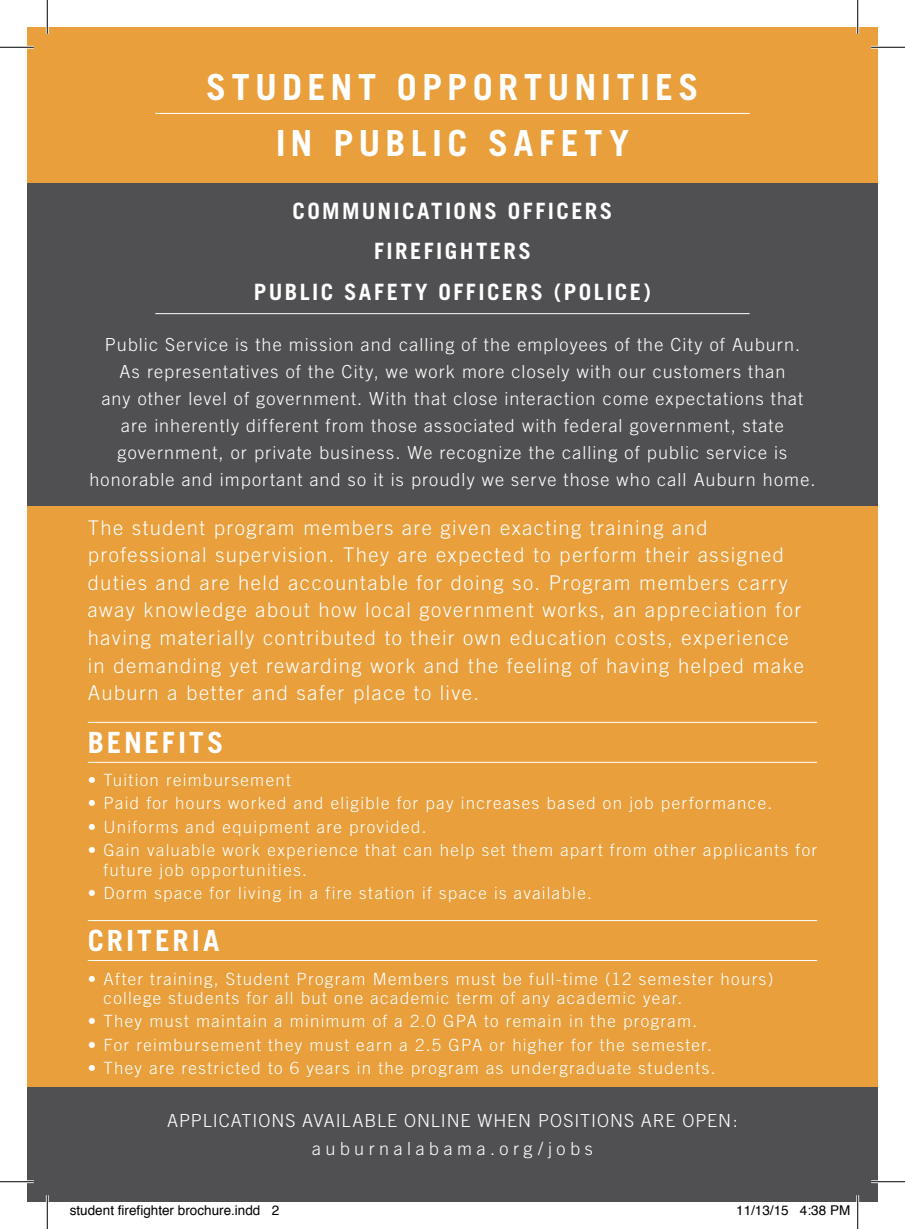
<style>
.page{position:relative;width:905px;height:1229px;background:#fff}
.page>*{position:absolute;margin:0;border:0;box-sizing:border-box;transform-origin:0 0}
.t1{font:700 36px/56.2px "Trade Gothic";letter-spacing:.145em;color:#fff;text-align:center}
.t2{font:700 29.25px "Trade Gothic";letter-spacing:.105em;color:#fff}
.t3{font:700 22.5px/40.5px "Trade Gothic";letter-spacing:.105em;color:#fff;text-align:center}
.t4{font:300 20.25px/27.7px "Trade Gothic";letter-spacing:.07em;color:#fff}
.t5{font:300 18px/27px "Trade Gothic";letter-spacing:.06em;color:#fff;text-align:center}
.t6{font:300 16.88px/19.8px "Trade Gothic";letter-spacing:.08em;color:#fff}
.t7{font:13.5px "Helvetica";color:#000}
</style>
<div class="page">
<div style="left:27px;top:1087px;width:851px;height:115px;background:#505052"></div>
<div style="left:27px;top:182px;width:851px;height:324px;background:#505052"></div>
<div style="left:27px;top:506px;width:851px;height:581px;background:#e89f3c"></div>
<div style="left:27px;top:27px;width:851px;height:155px;background:#e89f3c"></div>
<hr style="left:155px;top:113px;width:594px;height:1px;background:#fff">
<hr style="left:155px;top:313px;width:594px;height:1px;background:#fff">
<hr style="left:88px;top:722px;width:729px;height:1px;background:#fff">
<hr style="left:88px;top:762px;width:729px;height:1px;background:#fff">
<hr style="left:88px;top:920px;width:729px;height:1px;background:#fff">
<hr style="left:88px;top:960px;width:729px;height:1px;background:#fff">
<hr style="left:0;top:46px;width:34px;height:3px;background:#fff">
<hr style="left:871px;top:46px;width:33px;height:3px;background:#fff">
<hr style="left:0;top:1180px;width:34px;height:3px;background:#fff">
<hr style="left:871px;top:1180px;width:33px;height:3px;background:#fff">
<hr style="left:46px;top:0;width:3px;height:34px;background:#fff">
<hr style="left:46px;top:1195px;width:3px;height:33px;background:#fff">
<hr style="left:856px;top:0;width:3px;height:34px;background:#fff">
<hr style="left:856px;top:1195px;width:3px;height:33px;background:#fff">
<hr style="left:0;top:47px;width:34px;height:1px;background:#000">
<hr style="left:871px;top:47px;width:33px;height:1px;background:#000">
<hr style="left:0;top:1181px;width:34px;height:1px;background:#000">
<hr style="left:871px;top:1181px;width:33px;height:1px;background:#000">
<hr style="left:47px;top:0;width:1px;height:34px;background:#000">
<hr style="left:47px;top:1195px;width:1px;height:33px;background:#000">
<hr style="left:857px;top:0;width:1px;height:34px;background:#000">
<hr style="left:857px;top:1195px;width:1px;height:33px;background:#000">
<h1 class="t1" style="left:206px;top:58px;width:494px">STUDENT OPPORTUNITIES<br>IN PUBLIC SAFETY</h1>
<h3 class="t3" style="left:254px;top:190px;width:398px">COMMUNICATIONS OFFICERS<br>FIREFIGHTERS<br>PUBLIC SAFETY OFFICERS (POLICE)</h3>
<p class="t5" style="left:89px;top:330px;width:727px">Public Service is the mission and calling of the employees of the City of Auburn.<br>As representatives of the City, we work more closely with our customers than<br>any other level of government. With that close interaction come expectations that are inherently different from those associated with federal government, state government, or private business. We recognize the calling of public service is honorable and important and so it is proudly we serve those who call Auburn home.</p>
<p class="t4" style="left:88px;top:513px;width:717px">The student program members are given exacting training and professional supervision. They are expected to perform their assigned duties and are held accountable for doing so. Program members carry away knowledge about how local government works, an appreciation for having materially contributed to their own education costs, experience in demanding yet rewarding work and the feeling of having helped make Auburn a better and safer place to live.</p>
<h2 class="t2" style="left:88px;top:724px;width:137px">BENEFITS</h2>
<p class="t6" style="left:88px;top:770px;width:204px">• Tuition reimbursement</p>
<p class="t6" style="left:88px;top:793px;width:685px">• Paid for hours worked and eligible for pay increases based on job performance.</p>
<p class="t6" style="left:88px;top:816px;width:340px">• Uniforms and equipment are provided.</p>
<p class="t6" style="left:103px;top:839px;width:715px;text-indent:-16px">• Gain valuable work experience that can help set them apart from other applicants for future job opportunities.</p>
<p class="t6" style="left:88px;top:882px;width:505px">• Dorm space for living in a fire station if space is available.</p>
<h2 class="t2" style="left:88px;top:922px;width:133px">CRITERIA</h2>
<p class="t6" style="left:103px;top:968px;width:671px;text-indent:-16px">• After training, Student Program Members must be full-time (12 semester hours) college students for all but one academic term of any academic year.</p>
<p class="t6" style="left:88px;top:1011px;width:610px">• They must maintain a minimum of a 2.0 GPA to remain in the program.</p>
<p class="t6" style="left:88px;top:1034px;width:625px">• For reimbursement they must earn a 2.5 GPA or higher for the semester.</p>
<p class="t6" style="left:88px;top:1057px;width:629px">• They are restricted to 6 years in the program as undergraduate students.</p>
<p class="t5" style="left:167px;top:1107px;width:572px">APPLICATIONS AVAILABLE ONLINE WHEN POSITIONS ARE OPEN: auburnalabama.org/jobs</p>
<p class="t7" style="left:70px;top:1200px;width:211px">student firefighter brochure.indd 2</p>
<p class="t7" style="left:736px;top:1200px;width:116px">11/13/15 4:38 PM</p>
</div>
